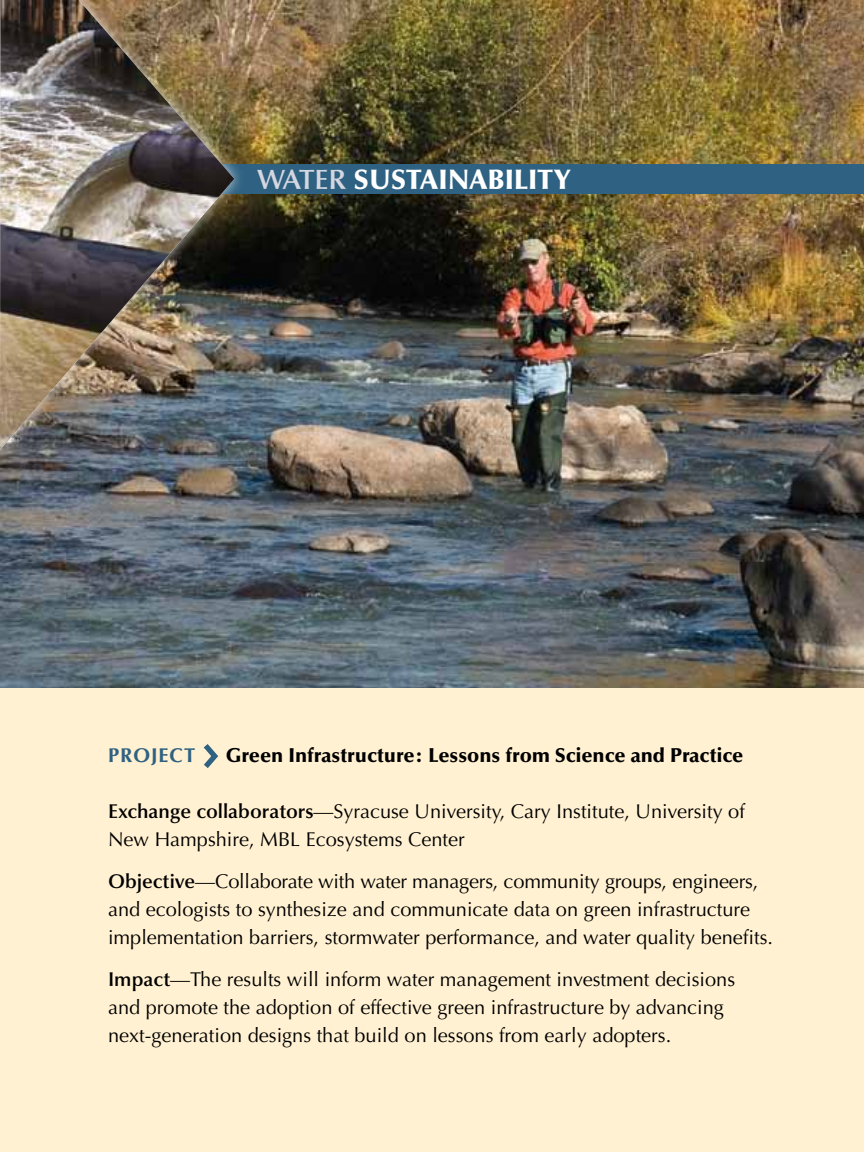
<style>
.page{position:relative;width:864px;height:1152px;background:#fff}
.page>*{position:absolute;margin:0;border:0;box-sizing:border-box;transform-origin:0 0}
.t1{font:900 28px "Optima LT Std";color:#fff}
.t2{font:20px/28px "Optima LT Std";color:#000}
.t3{font:900 20px "Optima LT Std";color:#000}
.t4{font:700 20px "Optima LT Std";letter-spacing:.05em;color:#2f6282}
.s1{font-weight:600;color:#d5d7e0}
.s2{font-weight:600}
</style>
<div class="page">
<div style="left:0;top:688px;width:864px;height:464px;background:#fff1d1"></div>
<img style="left:0;top:0;width:864px;height:688px">
<svg style="left:203px;top:744px;width:16px;height:24px"></svg>
<div style="left:0;top:164px;width:864px;height:30px;background:#2f6282"></div>
<div style="left:0;top:0;width:246px;height:461px;background:#fff;opacity:.75"></div>
<img style="left:0;top:0;width:234px;height:450px">
<h1 class="t1" style="left:257px;top:163px;width:210px"><span class="s1">Water</span> Sustainab</h1>
<h1 class="t1" style="left:505px;top:163px;width:68px">ility</h1>
<p class="t4" style="left:108px;top:744px;width:89px">PROJECT</p>
<p class="t3" style="left:226px;top:744px;width:519px">Green Infrastructure: Lessons from Science and Practice</p>
<p class="t2" style="left:108px;top:798px;width:638px"><span class="s2">Exchange collaborators</span>—Syracuse University, Cary Institute, University of<br>New Hampshire, MBL Ecosystems Center</p>
<p class="t2" style="left:108px;top:868px;width:667px"><span class="s2">Objective</span>—Collaborate with water managers, community groups, engineers, and ecologists to synthesize and communicate data on green infrastructure implementation barriers, stormwater performance, and water quality benefits.</p>
<p class="t2" style="left:108px;top:966px;width:629px"><span class="s2">Impact</span>—The results will inform water management investment decisions and promote the adoption of effective green infrastructure by advancing next-generation designs that build on lessons from early adopters.</p>
</div>
